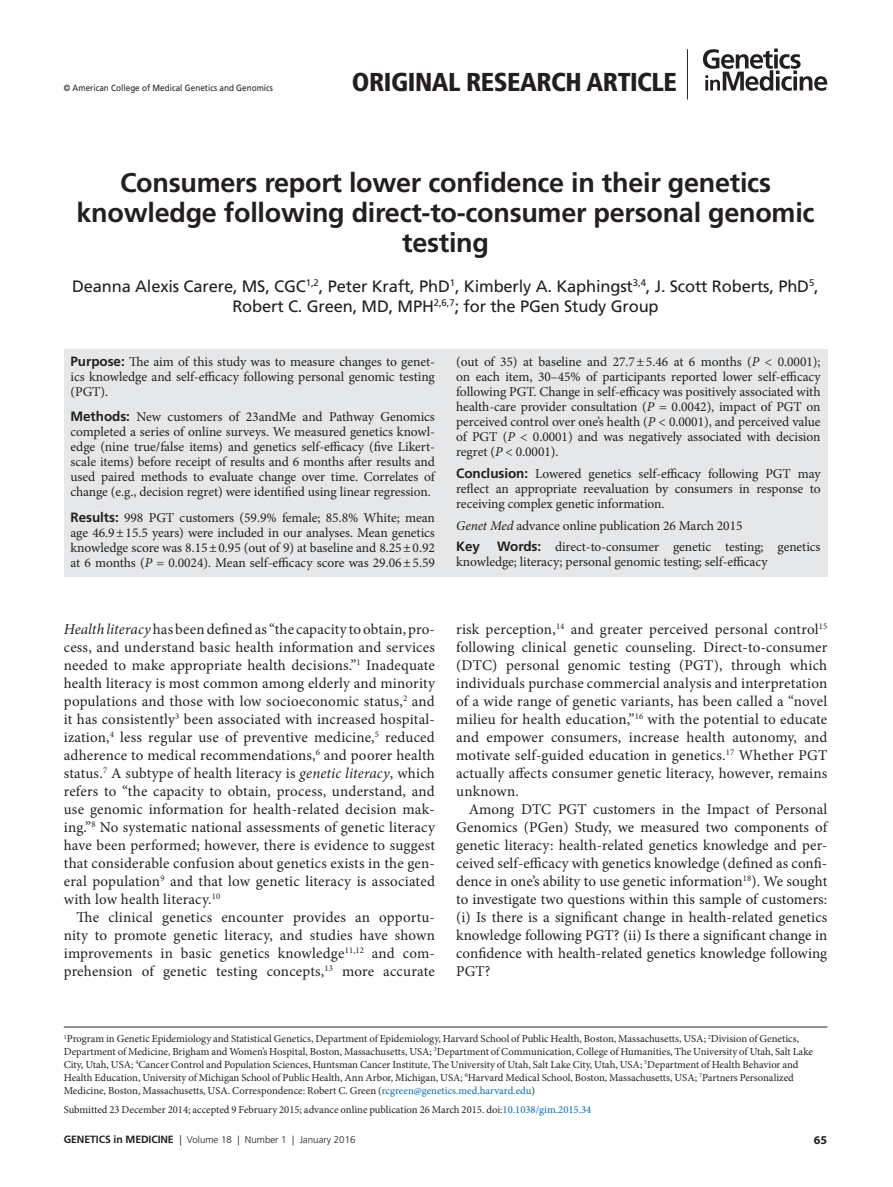
<style>
.page{position:relative;width:893px;height:1187px;background:#fff}
.page>*{position:absolute;margin:0;border:0;box-sizing:border-box;transform-origin:0 0}
.t1{font:700 27px/30px "Frutiger LT Pro";letter-spacing:-.01em;color:#231f20;text-align:center}
.t2{font:900 condensed 25.8px "Frutiger LT Pro";letter-spacing:-.02em;color:#231f20}
.t3{font:16.5px/19.8px "Frutiger LT Pro";letter-spacing:-.01em;color:#231f20;text-align:center}
.t4{font:15px/18px "Minion Pro";letter-spacing:.01em;color:#231f20;text-align:justify}
.t5{font:13.5px/15px "Minion Pro";letter-spacing:-.005em;color:#231f20;text-align:justify}
.t6{font:700 13.5px "Frutiger LT Pro";color:#231f20}
.t7{font:700 12px "Myriad Pro";color:#231f20}
.t8{font:10.65px/12.9px "Minion Pro";color:#231f20}
.t9{font:300 9.75px "Frutiger LT Pro";color:#231f20}
.t10{font:9px "Frutiger LT Pro";letter-spacing:.005em;color:#231f20;scale:.9 1}
.s1{font-family:"Frutiger LT Pro";font-weight:700}
.s2{font-style:italic}
.s3{color:#006cb3}
.s4{font-weight:700;font-size:10.5px}
.s5{font-size:10.5px}
</style>
<div class="page">
<hr style="left:687px;top:49px;width:1px;height:50px;background:#231f20">
<svg style="left:703px;top:49px;width:124px;height:42px"></svg>
<div style="left:64px;top:349px;width:763px;height:227px;background:#e6e7e9"></div>
<hr style="left:64px;top:1026px;width:763px;height:1px;background:#231f20">
<p class="t10" style="left:64px;top:82px;width:234px">© American College of Medical Genetics and Genomics</p>
<h2 class="t2" style="left:352px;top:66px;width:326px">ORIGINAL RESEARCH ARTICLE</h2>
<h1 class="t1" style="left:77px;top:167px;width:739px">Consumers report lower confidence in their genetics knowledge following direct-to-consumer personal genomic testing</h1>
<p class="t3" style="left:72px;top:276px;width:748px">Deanna Alexis Carere, MS, CGC<sup>1,2</sup>, Peter Kraft, PhD<sup>1</sup>, Kimberly A. Kaphingst<sup>3,4</sup>, J. Scott Roberts, PhD<sup>5</sup>,<br>Robert C. Green, MD, MPH<sup>2,6,7</sup>; for the PGen Study Group</p>
<p class="t5" style="left:71px;top:354px;width:366px"><span class="s1">Purpose:</span> The aim of this study was to measure changes to genet&shy;ics knowledge and self-efficacy following personal genomic testing (PGT).</p>
<p class="t5" style="left:71px;top:409px;width:366px"><span class="s1">Methods:</span> New customers of 23andMe and Pathway Genomics completed a series of online surveys. We measured genetics knowl&shy;edge (nine true/false items) and genetics self-efficacy (five Likert&shy;scale items) before receipt of results and 6 months after results and used paired methods to evaluate change over time. Correlates of change (e.g., decision regret) were identified using linear regression.</p>
<p class="t5" style="left:71px;top:510px;width:366px"><span class="s1">Results:</span> 998 PGT customers (59.9% female; 85.8% White; mean age 46.9±15.5 years) were included in our analyses. Mean genetics knowledge score was 8.15±0.95 (out of 9) at baseline and 8.25±0.92 at 6 months (<span class="s2">P</span> = 0.0024). Mean self-efficacy score was 29.06±5.59</p>
<p class="t5" style="left:456px;top:354px;width:366px">(out of 35) at baseline and 27.7±5.46 at 6 months (<span class="s2">P</span> &lt; 0.0001); on each item, 30–45% of participants reported lower self-efficacy following PGT. Change in self-efficacy was positively associated with health-care provider consultation (<span class="s2">P</span> = 0.0042), impact of PGT on perceived control over one’s health (<span class="s2">P</span> &lt; 0.0001), and perceived value of PGT (<span class="s2">P</span> &lt; 0.0001) and was negatively associated with decision regret (<span class="s2">P</span> &lt; 0.0001).</p>
<p class="t5" style="left:456px;top:466px;width:366px"><span class="s1">Conclusion:</span> Lowered genetics self-efficacy following PGT may reflect an appropriate reevaluation by consumers in response to receiving complex genetic information.</p>
<p class="t5" style="left:456px;top:518px;width:288px"><span class="s2">Genet Med</span> advance online publication 26 March 2015</p>
<p class="t6" style="left:456px;top:538px;width:25px">Key</p>
<p class="t5" style="left:456px;top:539px;width:366px;text-indent:41px"><span class="s1">Words:</span> direct-to-consumer genetic testing; genetics knowledge; literacy; personal genomic testing; self-efficacy</p>
<p class="t4" style="left:64px;top:620px;width:373px"><span class="s2">Health literacy</span> has been defined as “the capacity to obtain, pro&shy;cess, and understand basic health information and services needed to make appropriate health decisions.”<sup>1</sup> Inadequate health literacy is most common among elderly and minority populations and those with low socioeconomic status,<sup>2</sup> and it has consistently<sup>3</sup> been associated with increased hospital&shy;ization,<sup>4</sup> less regular use of preventive medicine,<sup>5</sup> reduced adherence to medical recommendations,<sup>6</sup> and poorer health status.<sup>7</sup> A subtype of health literacy is <span class="s2">genetic literacy</span>, which refers to “the capacity to obtain, process, understand, and use genomic information for health-related decision mak&shy;ing.”<sup>8</sup> No systematic national assessments of genetic literacy have been performed; however, there is evidence to suggest that considerable confusion about genetics exists in the gen&shy;eral population<sup>9</sup> and that low genetic literacy is associated with low health literacy.<sup>10</sup></p>
<p class="t4" style="left:64px;top:908px;width:373px;text-indent:13px">The clinical genetics encounter provides an opportu&shy;nity to promote genetic literacy, and studies have shown improvements in basic genetics knowledge<sup>11,12</sup> and com&shy;prehension of genetic testing concepts,<sup>13</sup> more accurate</p>
<p class="t4" style="left:456px;top:620px;width:373px">risk perception,<sup>14</sup> and greater perceived personal control<sup>15 </sup>following clinical genetic counseling. Direct-to-consumer (DTC) personal genomic testing (PGT), through which individuals purchase commercial analysis and interpretation of a wide range of genetic variants, has been called a “novel milieu for health education,”<sup>16</sup> with the potential to educate and empower consumers, increase health autonomy, and motivate self-guided education in genetics.<sup>17</sup> Whether PGT actually affects consumer genetic literacy, however, remains unknown.</p>
<p class="t4" style="left:456px;top:800px;width:373px;text-indent:13px">Among DTC PGT customers in the Impact of Personal Genomics (PGen) Study, we measured two components of genetic literacy: health-related genetics knowledge and per&shy;ceived self-efficacy with genetics knowledge (defined as confi&shy;dence in one’s ability to use genetic information<sup>18</sup>). We sought to investigate two questions within this sample of customers: (i) Is there is a significant change in health-related genetics knowledge following PGT? (ii) Is there a significant change in confidence with health-related genetics knowledge following PGT?</p>
<p class="t8" style="left:64px;top:1032px;width:751px"><sup>1</sup>Program in Genetic Epidemiology and Statistical Genetics, Department of Epidemiology, Harvard School of Public Health, Boston, Massachusetts, USA; <sup>2</sup>Division of Genetics, Department of Medicine, Brigham and Women’s Hospital, Boston, Massachusetts, USA; <sup>3</sup>Department of Communication, College of Humanities, The University of Utah, Salt Lake City, Utah, USA; <sup>4</sup>Cancer Control and Population Sciences, Huntsman Cancer Institute, The University of Utah, Salt Lake City, Utah, USA; <sup>5</sup>Department of Health Behavior and Health Education, University of Michigan School of Public Health, Ann Arbor, Michigan, USA; <sup>6</sup>Harvard Medical School, Boston, Massachusetts, USA; <sup>7</sup>Partners Personalized Medicine, Boston, Massachusetts, USA. Correspondence: Robert C. Green (<span class="s3">rcgreen@genetics.med.harvard.edu</span>)</p>
<p class="t8" style="left:64px;top:1103px;width:529px">Submitted 23 December 2014; accepted 9 February 2015; advance online publication 26 March 2015. doi:<span class="s3">10.1038/gim.2015.34</span></p>
<p class="t9" style="left:64px;top:1134px;width:293px"><span class="s4">Genetics in medicine</span> <span class="s5">|</span> Volume 18 | Number 1 | January 2016</p>
<p class="t7" style="left:814px;top:1132px;width:15px">65</p>
</div>
